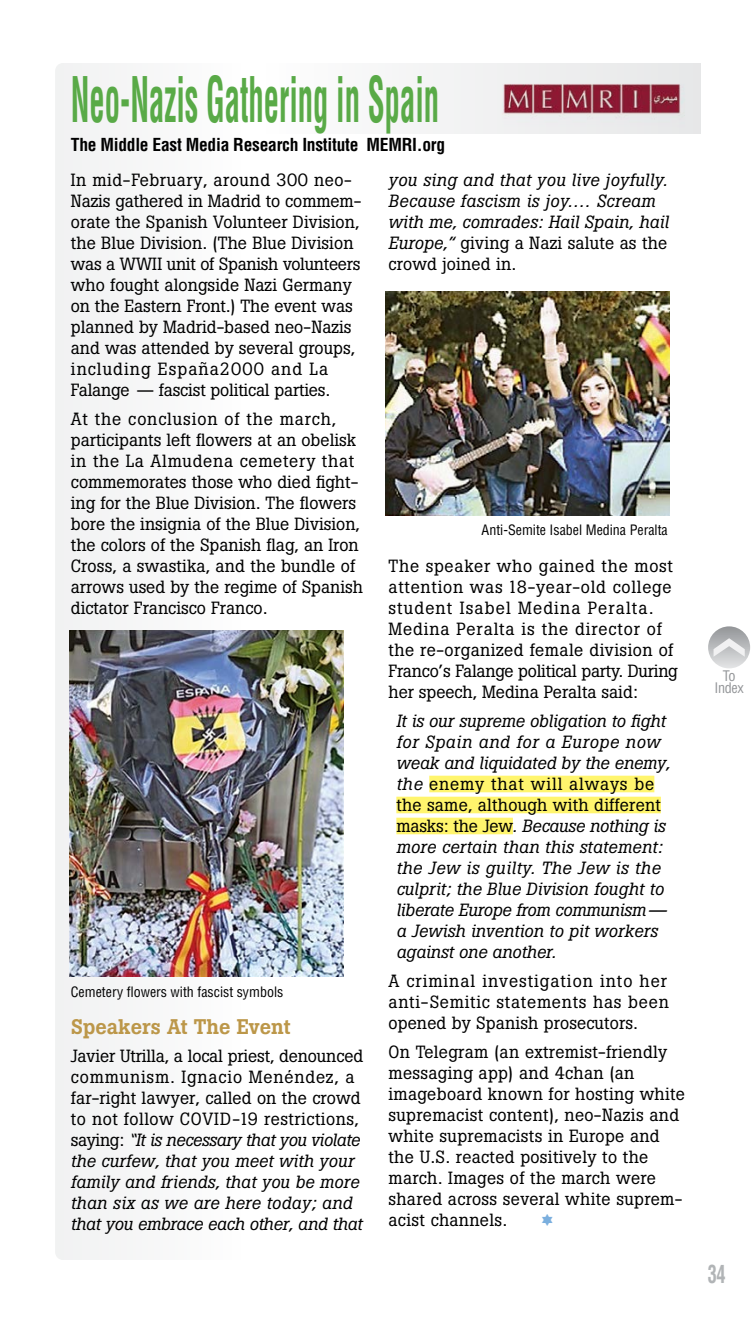
<style>
.page{position:relative;width:756px;height:1323px;background:#fff}
.page>*{position:absolute;margin:0;border:0;box-sizing:border-box;transform-origin:0 0}
.t1{font:700 condensed 61.25px "Helvetica";color:#59aa47;scale:.5 1}
.t2{font:700 condensed 24.5px "Helvetica";color:#b1b4b6;scale:.75 1}
.t3{font:500 21px "Boton";color:#bc9749}
.t4{font:17.5px/21px "Boton";letter-spacing:.01em;color:#000}
.t5{font:italic 17.5px/21px "Boton";letter-spacing:.01em;color:#000}
.t6{font:17.5px/21px "Boton";letter-spacing:.04em;color:#000}
.t7{font:700 condensed 17.5px "Helvetica";letter-spacing:-.015em;color:#000}
.t8{font:17.5px "Quirks ICG";color:#7bafde}
.t9{font:condensed 14.17px/12.2px "Helvetica";letter-spacing:-.025em;color:#939598;text-align:center}
.t10{font:condensed 14px "Helvetica";color:#000}
.s1{font-style:normal}
</style>
<div class="page">
<div style="left:55px;top:63px;width:189px;height:1197px;background:#f6f7f7"></div>
<div style="left:260px;top:63px;width:441px;height:71px;background:#f6f7f7"></div>
<img style="left:502px;top:63px;width:199px;height:71px">
<div style="left:429px;top:776px;width:225px;height:16px;background:#fff56d"></div>
<div style="left:396px;top:797px;width:265px;height:16px;background:#fff56d"></div>
<div style="left:396px;top:818px;width:117px;height:16px;background:#fff56d"></div>
<img style="left:69px;top:630px;width:275px;height:346px">
<img style="left:386px;top:292px;width:283px;height:223px">
<div style="left:708px;top:626px;width:42px;height:42px;background:linear-gradient(to bottom,#96989b,#e0e1e2);border-radius:21px"></div>
<svg style="left:714px;top:638px;width:31px;height:19px"></svg>
<h1 class="t1" style="left:71px;top:62px;width:738px">Neo-Nazis Gathering in Spain</h1>
<p class="t7" style="left:71px;top:134px;width:376px">The Middle East Media Research Institute MEMRI.org</p>
<p class="t4" style="left:71px;top:170px;width:292px">In mid-February, around 300 neo-Nazis gathered in Madrid to commem&shy;orate the Spanish Volunteer Division, the Blue Division. (The Blue Division was a WWII unit of Spanish volunteers who fought alongside Nazi Germany on the Eastern Front.) The event was planned by Madrid-based neo-Nazis and was attended by several groups, including España2000 and La Falange — fascist political parties.</p>
<p class="t4" style="left:71px;top:409px;width:294px">At the conclusion of the march, participants left flowers at an obelisk in the La Almudena cemetery that commemorates those who died fight&shy;ing for the Blue Division. The flowers bore the insignia of the Blue Division, the colors of the Spanish flag, an Iron Cross, a swastika, and the bundle of arrows used by the regime of Spanish dictator Francisco Franco.</p>
<p class="t5" style="left:388px;top:170px;width:282px">you sing and that you live joyfully.<br>Because fascism is joy.… Scream with me, comrades: Hail Spain, hail<br>Europe,” <span class="s1">giving a Nazi salute as the crowd joined in.</span></p>
<p class="t10" style="left:482px;top:521px;width:188px">Anti-Semite Isabel Medina Peralta</p>
<p class="t6" style="left:388px;top:556px;width:291px">The speaker who gained the most attention was 18-year-old college student Isabel Medina Peralta.<br>Medina Peralta is the director of the re-organized female division of Franco’s Falange political party. During her speech, Medina Peralta said:</p>
<p class="t5" style="left:396px;top:711px;width:275px">It is our supreme obligation to fight for Spain and for a Europe now weak and liquidated by the enemy, the <span class="s1">enemy that will always be the same, although with different masks: the Jew</span>. Because nothing is more certain than this statement: the Jew is guilty. The Jew is the culprit; the Blue Division fought to liberate Europe from communism— a Jewish invention to pit workers against one another.</p>
<p class="t4" style="left:389px;top:970px;width:282px;text-align:justify">A criminal investigation into her anti-Semitic statements has been opened by Spanish prosecutors.</p>
<p class="t4" style="left:389px;top:1041px;width:298px">On Telegram (an extremist-friendly messaging app) and 4chan (an imageboard known for hosting white supremacist content), neo-Nazis and white supremacists in Europe and the U.S. reacted positively to the march. Images of the march were shared across several white suprem&shy;acist channels.</p>
<p class="t10" style="left:71px;top:983px;width:214px">Cemetery flowers with fascist symbols</p>
<p class="t3" style="left:71px;top:1014px;width:222px">Speakers At The Event</p>
<p class="t5" style="left:71px;top:1045px;width:294px"><span class="s1">Javier Utrilla, a local priest, denounced communism. Ignacio Menéndez, a far-right lawyer, called on the crowd to not follow COVID-19 restrictions, saying:</span> “It is necessary that you violate the curfew, that you meet with your family and friends, that you be more than six as we are here today; and that you embrace each other, and that</p>
<p class="t8" style="left:540px;top:1212px;width:17px">1</p>
<p class="t9" style="left:714px;top:670px;width:31px">To<br>Index</p>
<h2 class="t2" style="left:708px;top:1258px;width:25px">34</h2>
</div>
